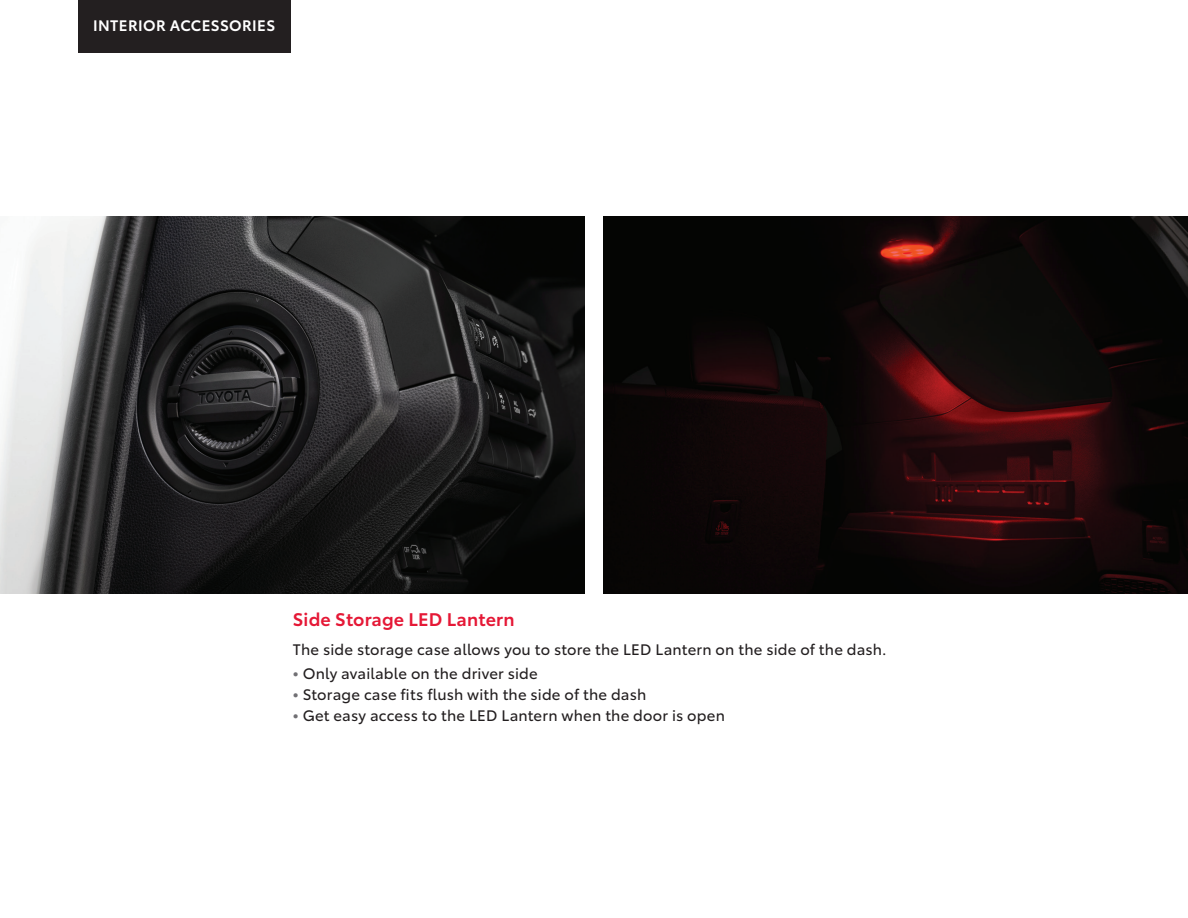
<style>
.page{position:relative;width:1188px;height:918px;background:#fff}
.page>*{position:absolute;margin:0;border:0;box-sizing:border-box;transform-origin:0 0}
.t1{font:600 18px "Toyota Type";letter-spacing:.01em;color:#e51836}
.t2{font:15px "Toyota Type";letter-spacing:.015em;color:#231f20}
.t3{font:600 15px "Toyota Type";letter-spacing:.025em;color:#fff}
.s1{font-weight:700;color:#717074}
</style>
<div class="page">
<img style="left:603px;top:216px;width:585px;height:378px">
<img style="left:0;top:216px;width:585px;height:378px">
<div style="left:78px;top:0;width:212px;height:52px;background:#231f20"></div>
<p class="t3" style="left:93px;top:14px;width:184px">INTERIOR ACCESSORIES</p>
<p class="t1" style="left:293px;top:606px;width:223px">Side Storage LED Lantern</p>
<p class="t2" style="left:293px;top:638px;width:595px">The side storage case allows you to store the LED Lantern on the side of the dash.</p>
<p class="t2" style="left:293px;top:662px;width:246px"><span class="s1">•</span> Only available on the driver side</p>
<p class="t2" style="left:293px;top:683px;width:355px"><span class="s1">•</span> Storage case fits flush with the side of the dash</p>
<p class="t2" style="left:293px;top:704px;width:434px"><span class="s1">•</span> Get easy access to the LED Lantern when the door is open</p>
</div>
